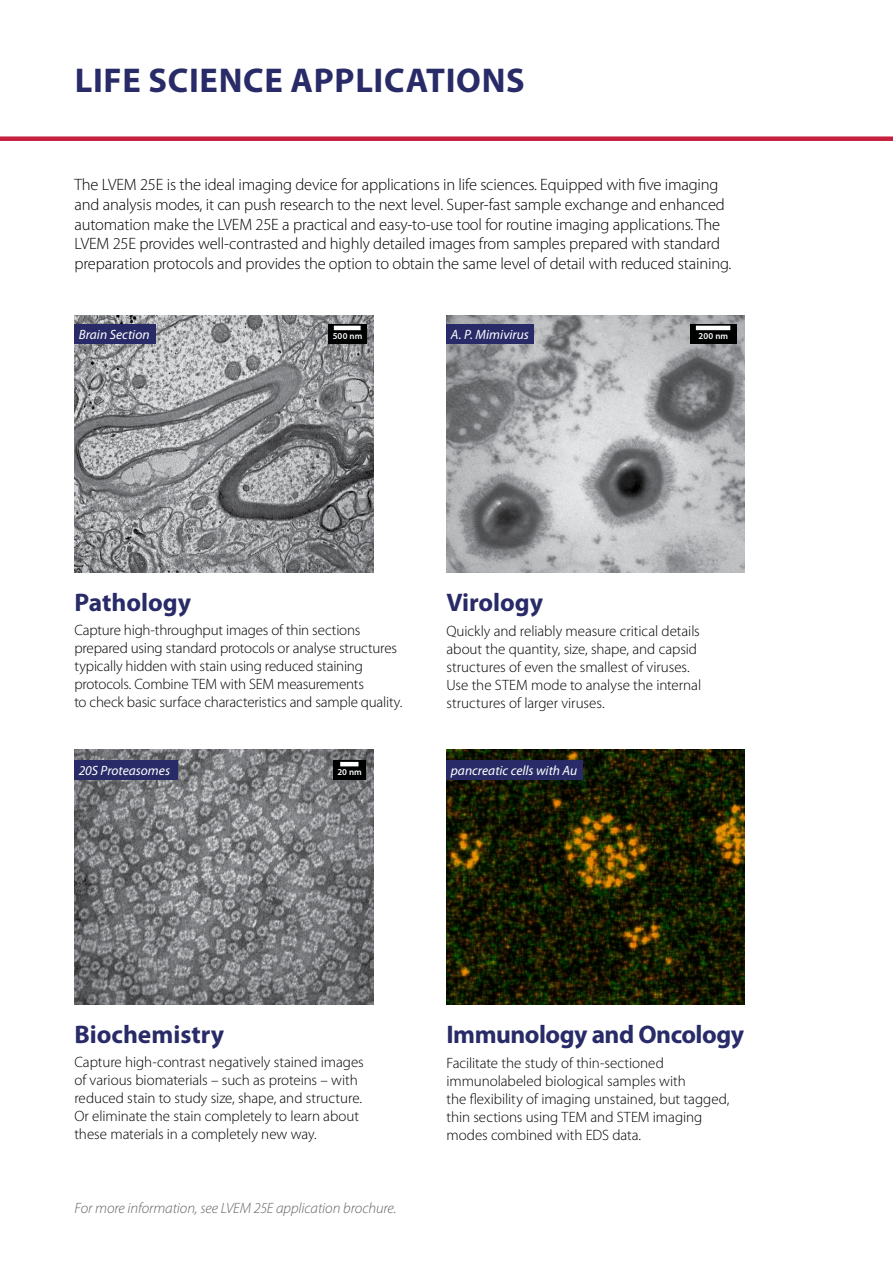
<style>
.page{position:relative;width:893px;height:1263px;background:#fff}
.page>*{position:absolute;margin:0;border:0;box-sizing:border-box;transform-origin:0 0}
.t1{font:700 34.5px "Myriad Pro";letter-spacing:.02em;color:#282b67}
.t2{font:700 25.5px "Myriad Pro";letter-spacing:-.005em;color:#282b67}
.t3{font:300 16.5px/19.8px "Myriad Pro";letter-spacing:-.01em;color:#000}
.t4{font:300 15px/18px "Myriad Pro";letter-spacing:-.005em;color:#000}
.t5{font:italic 300 15px "Myriad Pro";letter-spacing:-.01em;color:#636466}
.t6{font:italic 13.5px "Myriad Pro";color:#fff}
.t7{font:600 9px "Myriad Pro";letter-spacing:.015em;color:#fff}
</style>
<div class="page">
<img style="left:74px;top:316px;width:299px;height:256px">
<img style="left:74px;top:750px;width:299px;height:254px">
<img style="left:446px;top:316px;width:298px;height:256px">
<img style="left:446px;top:750px;width:298px;height:254px">
<div style="left:328px;top:324px;width:38px;height:20px;background:#000101"></div>
<hr style="left:334px;top:326px;width:27px;height:4px;background:#fff">
<div style="left:333px;top:760px;width:33px;height:20px;background:#000101"></div>
<hr style="left:340px;top:762px;width:18px;height:4px;background:#fff">
<div style="left:690px;top:324px;width:46px;height:20px;background:#000101"></div>
<hr style="left:696px;top:326px;width:34px;height:4px;background:#fff">
<div style="left:74px;top:324px;width:82px;height:20px;background:#282b67"></div>
<div style="left:74px;top:760px;width:104px;height:20px;background:#282b67"></div>
<div style="left:446px;top:324px;width:88px;height:20px;background:#282b67"></div>
<div style="left:446px;top:760px;width:137px;height:20px;background:#282b67"></div>
<div style="left:0;top:136px;width:893px;height:5px;background:#c5203e"></div>
<h1 class="t1" style="left:75px;top:61px;width:452px">LIFE SCIENCE APPLICATIONS</h1>
<p class="t3" style="left:74px;top:175px;width:658px">The LVEM 25E is the ideal imaging device for applications in life sciences. Equipped with five imaging and analysis modes, it can push research to the next level. Super-fast sample exchange and enhanced automation make the LVEM 25E a practical and easy-to-use tool for routine imaging applications. The LVEM 25E provides well-contrasted and highly detailed images from samples prepared with standard preparation protocols and provides the option to obtain the same level of detail with reduced staining.</p>
<p class="t6" style="left:79px;top:327px;width:73px">Brain Section</p>
<p class="t7" style="left:699px;top:331px;width:31px">200 nm</p>
<p class="t6" style="left:451px;top:327px;width:80px">A. P. Mimivirus</p>
<p class="t7" style="left:333px;top:331px;width:31px">500 nm</p>
<h2 class="t2" style="left:74px;top:588px;width:118px">Pathology</h2>
<p class="t4" style="left:74px;top:622px;width:329px">Capture high-throughput images of thin sections prepared using standard protocols or analyse structures typically hidden with stain using reduced staining protocols. Combine TEM with SEM measurements<br>to check basic surface characteristics and sample quality.</p>
<h2 class="t2" style="left:446px;top:588px;width:98px">Virology</h2>
<p class="t4" style="left:446px;top:622px;width:256px">Quickly and reliably measure critical details about the quantity, size, shape, and capsid structures of even the smallest of viruses.<br>Use the STEM mode to analyse the internal structures of larger viruses.</p>
<p class="t6" style="left:79px;top:763px;width:93px">20S Proteasomes</p>
<p class="t7" style="left:337px;top:767px;width:26px">20 nm</p>
<p class="t6" style="left:451px;top:763px;width:128px">pancreatic cells with Au</p>
<h2 class="t2" style="left:74px;top:1020px;width:151px">Biochemistry</h2>
<p class="t4" style="left:74px;top:1054px;width:291px">Capture high-contrast negatively stained images of various biomaterials – such as proteins – with reduced stain to study size, shape, and structure.<br>Or eliminate the stain completely to learn about these materials in a completely new way.</p>
<p class="t5" style="left:74px;top:1200px;width:324px">For more information, see LVEM 25E application brochure.</p>
<h2 class="t2" style="left:446px;top:1020px;width:299px">Immunology and Oncology</h2>
<p class="t4" style="left:446px;top:1054px;width:284px">Facilitate the study of thin-sectioned immunolabeled biological samples with<br>the flexibility of imaging unstained, but tagged, thin sections using TEM and STEM imaging modes combined with EDS data.</p>
</div>
